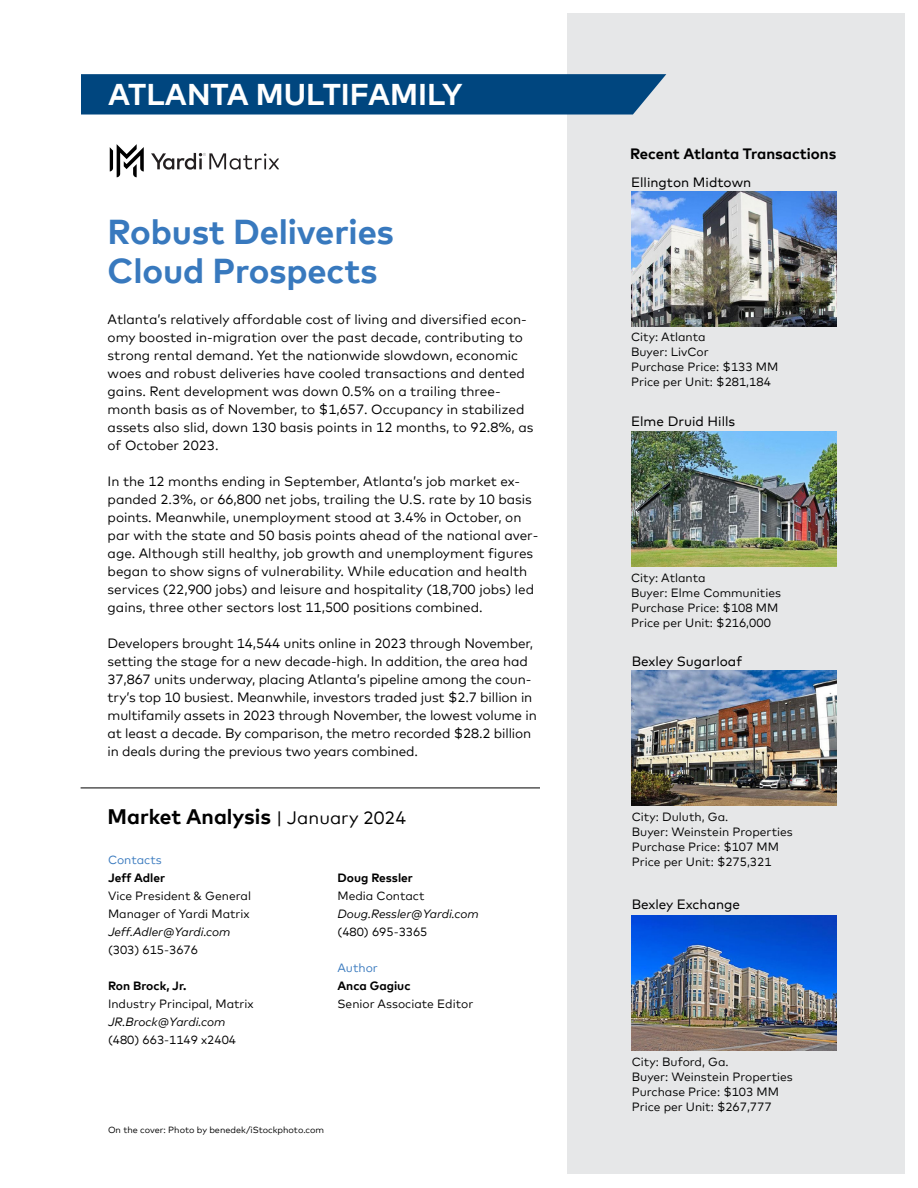
<style>
.page{position:relative;width:918px;height:1188px;background:#fff}
.page>*{position:absolute;margin:0;border:0;box-sizing:border-box;transform-origin:0 0}
.t1{font:700 34.5px/39px "Mark Offc Pro";letter-spacing:-.005em;color:#3879be}
.t2{font:700 30px "Mark Offc Pro";color:#fff}
.t3{font:700 21px "Mark Offc Pro";color:#000}
.t4{font:700 15px "Mark Offc Pro";color:#000}
.t5{font:13.5px/18px "Mark Offc Pro";color:#000}
.t6{font:13.5px "Mark Offc Pro";color:#000}
.t7{font:12px/15px "Mark Offc Pro";color:#000}
.t8{font:italic 12px "Mark Offc Pro";color:#000}
.t9{font:700 12px "Mark Offc Pro";color:#000}
.t10{font:12px "Mark Offc Pro";color:#3879be}
.t11{font:9px "Mark Offc Pro";color:#000}
.s1{font-weight:400;font-size:18px}
</style>
<div class="page">
<svg style="left:151px;top:153px;width:128px;height:17px"></svg>
<svg style="left:110px;top:144px;width:34px;height:33px"></svg>
<div style="left:567px;top:14px;width:337px;height:1160px;background:#e6e7e8"></div>
<img style="left:632px;top:670px;width:205px;height:135px">
<img style="left:632px;top:915px;width:205px;height:135px">
<img style="left:631px;top:191px;width:205px;height:135px">
<img style="left:631px;top:432px;width:205px;height:135px">
<hr style="left:81px;top:788px;width:459px;height:1px;background:#000">
<svg style="left:81px;top:74px;width:585px;height:41px;background:#094c83"></svg>
<h2 class="t2" style="left:108px;top:71px;width:356px">ATLANTA MULTIFAMILY</h2>
<h1 class="t1" style="left:108px;top:209px;width:288px">Robust Deliveries<br>Cloud Prospects</h1>
<p class="t5" style="left:108px;top:309px;width:427px">Atlanta’s relatively affordable cost of living and diversified econ&shy;omy boosted in-migration over the past decade, contributing to strong rental demand. Yet the nationwide slowdown, economic woes and robust deliveries have cooled transactions and dented gains. Rent development was down 0.5% on a trailing three&shy;month basis as of November, to $1,657. Occupancy in stabilized assets also slid, down 130 basis points in 12 months, to 92.8%, as of October 2023.</p>
<p class="t5" style="left:108px;top:471px;width:432px">In the 12 months ending in September, Atlanta’s job market ex&shy;panded 2.3%, or 66,800 net jobs, trailing the U.S. rate by 10 basis points. Meanwhile, unemployment stood at 3.4% in October, on par with the state and 50 basis points ahead of the national aver&shy;age. Although still healthy, job growth and unemployment figures began to show signs of vulnerability. While education and health services (22,900 jobs) and leisure and hospitality (18,700 jobs) led gains, three other sectors lost 11,500 positions combined.</p>
<p class="t5" style="left:108px;top:633px;width:431px">Developers brought 14,544 units online in 2023 through November, setting the stage for a new decade-high. In addition, the area had 37,867 units underway, placing Atlanta’s pipeline among the coun&shy;try’s top 10 busiest. Meanwhile, investors traded just $2.7 billion in multifamily assets in 2023 through November, the lowest volume in at least a decade. By comparison, the metro recorded $28.2 billion in deals during the previous two years combined.</p>
<h3 class="t3" style="left:108px;top:800px;width:300px">Market Analysis <span class="s1">| January 2024</span></h3>
<p class="t10" style="left:108px;top:851px;width:55px">Contacts</p>
<p class="t9" style="left:108px;top:869px;width:59px">Jeff Adler</p>
<p class="t7" style="left:108px;top:886px;width:145px;line-height:18px">Vice President &amp; General<br>Manager of Yardi Matrix</p>
<p class="t8" style="left:108px;top:923px;width:124px">Jeff.Adler@Yardi.com</p>
<p class="t7" style="left:108px;top:941px;width:92px">(303) 615-3676</p>
<p class="t9" style="left:108px;top:977px;width:80px">Ron Brock, Jr.</p>
<p class="t7" style="left:108px;top:995px;width:147px">Industry Principal, Matrix</p>
<p class="t8" style="left:108px;top:1013px;width:119px">JR.Brock@Yardi.com</p>
<p class="t7" style="left:108px;top:1031px;width:130px">(480) 663-1149 x2404</p>
<p class="t9" style="left:338px;top:869px;width:77px">Doug Ressler</p>
<p class="t7" style="left:338px;top:887px;width:89px">Media Contact</p>
<p class="t8" style="left:338px;top:905px;width:143px">Doug.Ressler@Yardi.com</p>
<p class="t7" style="left:338px;top:923px;width:92px">(480) 695-3365</p>
<p class="t10" style="left:338px;top:959px;width:42px">Author</p>
<p class="t9" style="left:338px;top:977px;width:75px">Anca Gagiuc</p>
<p class="t7" style="left:338px;top:995px;width:137px">Senior Associate Editor</p>
<p class="t11" style="left:108px;top:1123px;width:218px">On the cover: Photo by benedek/iStockphoto.com</p>
<p class="t4" style="left:630px;top:142px;width:208px">Recent Atlanta Transactions</p>
<p class="t6" style="left:631px;top:172px;width:122px">Ellington Midtown</p>
<p class="t7" style="left:631px;top:328px;width:149px">City: Atlanta<br>Buyer: LivCor<br>Purchase Price: $133 MM<br>Price per Unit: $281,184</p>
<p class="t6" style="left:631px;top:411px;width:106px">Elme Druid Hills</p>
<p class="t7" style="left:631px;top:570px;width:151px">City: Atlanta<br>Buyer: Elme Communities<br>Purchase Price: $108 MM<br>Price per Unit: $216,000</p>
<p class="t6" style="left:632px;top:651px;width:112px">Bexley Sugarloaf</p>
<p class="t7" style="left:632px;top:808px;width:162px">City: Duluth, Ga.<br>Buyer: Weinstein Properties<br>Purchase Price: $107 MM<br>Price per Unit: $275,321</p>
<p class="t6" style="left:632px;top:894px;width:110px">Bexley Exchange</p>
<p class="t7" style="left:632px;top:1053px;width:162px">City: Buford, Ga.<br>Buyer: Weinstein Properties<br>Purchase Price: $103 MM<br>Price per Unit: $267,777</p>
</div>
